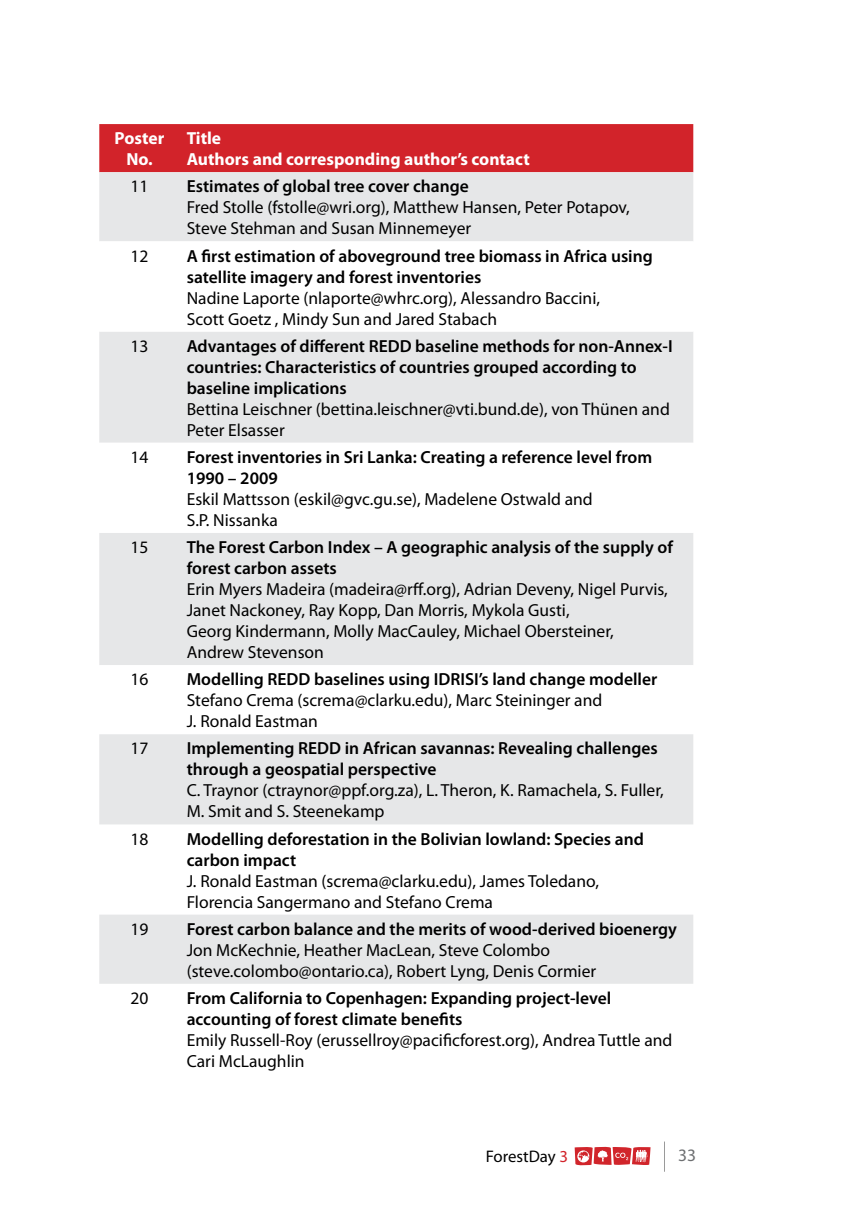
<style>
.page{position:relative;width:844px;height:1216px;background:#fff}
.page>*{position:absolute;margin:0;border:0;box-sizing:border-box;transform-origin:0 0}
.t1{font:17.5px/21px "Myriad Pro";color:#000}
.t2{font:600 17.5px/21px "Myriad Pro";color:#000}
.t3{font:700 17.5px/21px "Myriad Pro";color:#fff;text-align:center}
.t4{font:17.5px "Myriad Pro";color:#6d6f71}
.t5{font:16.8px "Myriad Pro";color:#000}
.s1{color:#d2232a}
</style>
<div class="page">
<hr style="left:664px;top:1141px;width:1px;height:30px;background:#000">
<svg style="left:574px;top:1146px;width:76px;height:20px"></svg>
<div style="left:99px;top:124px;width:594px;height:48px;background:#d2232a"></div>
<div style="left:99px;top:172px;width:594px;height:493px;background:#e6e7e8"></div>
<svg style="left:99px;top:241px;width:594px;height:292px"></svg>
<svg style="left:99px;top:734px;width:594px;height:249px;fill:#e6e7e8"></svg>
<p class="t3" style="left:115px;top:127px;width:51px">Poster<br>No.</p>
<p class="t3" style="left:187px;top:127px;width:344px;text-align:left">Title<br>Authors and corresponding author’s contact</p>
<p class="t1" style="left:130px;top:176px;width:19px">11</p>
<p class="t2" style="left:187px;top:175px;width:284px">Estimates of global tree cover change</p>
<p class="t1" style="left:187px;top:197px;width:444px">Fred Stolle (fstolle@wri.org), Matthew Hansen, Peter Potapov,<br>Steve Stehman and Susan Minnemeyer</p>
<p class="t1" style="left:130px;top:245px;width:19px">12</p>
<p class="t2" style="left:187px;top:245px;width:467px">A first estimation of aboveground tree biomass in Africa using satellite imagery and forest inventories</p>
<p class="t1" style="left:187px;top:287px;width:414px">Nadine Laporte (nlaporte@whrc.org), Alessandro Baccini,<br>Scott Goetz , Mindy Sun and Jared Stabach</p>
<p class="t1" style="left:130px;top:335px;width:19px">13</p>
<p class="t2" style="left:187px;top:335px;width:487px">Advantages of different REDD baseline methods for non-Annex-I countries: Characteristics of countries grouped according to baseline implications</p>
<p class="t1" style="left:187px;top:398px;width:484px">Bettina Leischner (bettina.leischner@vti.bund.de), von Thünen and<br>Peter Elsasser</p>
<p class="t1" style="left:130px;top:446px;width:19px">14</p>
<p class="t2" style="left:187px;top:446px;width:467px">Forest inventories in Sri Lanka: Creating a reference level from<br>1990 – 2009</p>
<p class="t1" style="left:187px;top:488px;width:407px">Eskil Mattsson (eskil@gvc.gu.se), Madelene Ostwald and<br>S.P. Nissanka</p>
<p class="t1" style="left:130px;top:536px;width:19px">15</p>
<p class="t2" style="left:187px;top:536px;width:487px">The Forest Carbon Index – A geographic analysis of the supply of forest carbon assets</p>
<p class="t1" style="left:187px;top:578px;width:482px">Erin Myers Madeira (madeira@rff.org), Adrian Deveny, Nigel Purvis, Janet Nackoney, Ray Kopp, Dan Morris, Mykola Gusti,<br>Georg Kindermann, Molly MacCauley, Michael Obersteiner, Andrew Stevenson</p>
<p class="t1" style="left:130px;top:668px;width:19px">16</p>
<p class="t2" style="left:187px;top:668px;width:472px">Modelling REDD baselines using IDRISI’s land change modeller</p>
<p class="t1" style="left:187px;top:689px;width:417px">Stefano Crema (screma@clarku.edu), Marc Steininger and<br>J. Ronald Eastman</p>
<p class="t1" style="left:130px;top:737px;width:19px">17</p>
<p class="t2" style="left:187px;top:737px;width:472px">Implementing REDD in African savannas: Revealing challenges through a geospatial perspective</p>
<p class="t1" style="left:187px;top:779px;width:478px">C. Traynor (ctraynor@ppf.org.za), L. Theron, K. Ramachela, S. Fuller,<br>M. Smit and S. Steenekamp</p>
<p class="t1" style="left:130px;top:827px;width:19px">18</p>
<p class="t2" style="left:187px;top:827px;width:458px">Modelling deforestation in the Bolivian lowland: Species and carbon impact</p>
<p class="t1" style="left:187px;top:869px;width:413px">J. Ronald Eastman (screma@clarku.edu), James Toledano,<br>Florencia Sangermano and Stefano Crema</p>
<p class="t1" style="left:130px;top:918px;width:19px">19</p>
<p class="t2" style="left:187px;top:917px;width:491px">Forest carbon balance and the merits of wood-derived bioenergy</p>
<p class="t1" style="left:187px;top:939px;width:411px">Jon McKechnie, Heather MacLean, Steve Colombo (steve.colombo@ontario.ca), Robert Lyng, Denis Cormier</p>
<p class="t1" style="left:130px;top:987px;width:19px">20</p>
<p class="t2" style="left:187px;top:987px;width:426px">From California to Copenhagen: Expanding project-level accounting of forest climate benefits</p>
<p class="t1" style="left:187px;top:1029px;width:487px">Emily Russell-Roy (erussellroy@pacificforest.org), Andrea Tuttle and<br>Cari McLaughlin</p>
<p class="t5" style="left:485px;top:1146px;width:84px">ForestDay <span class="s1">3</span></p>
<p class="t4" style="left:678px;top:1144px;width:19px">33</p>
</div>
